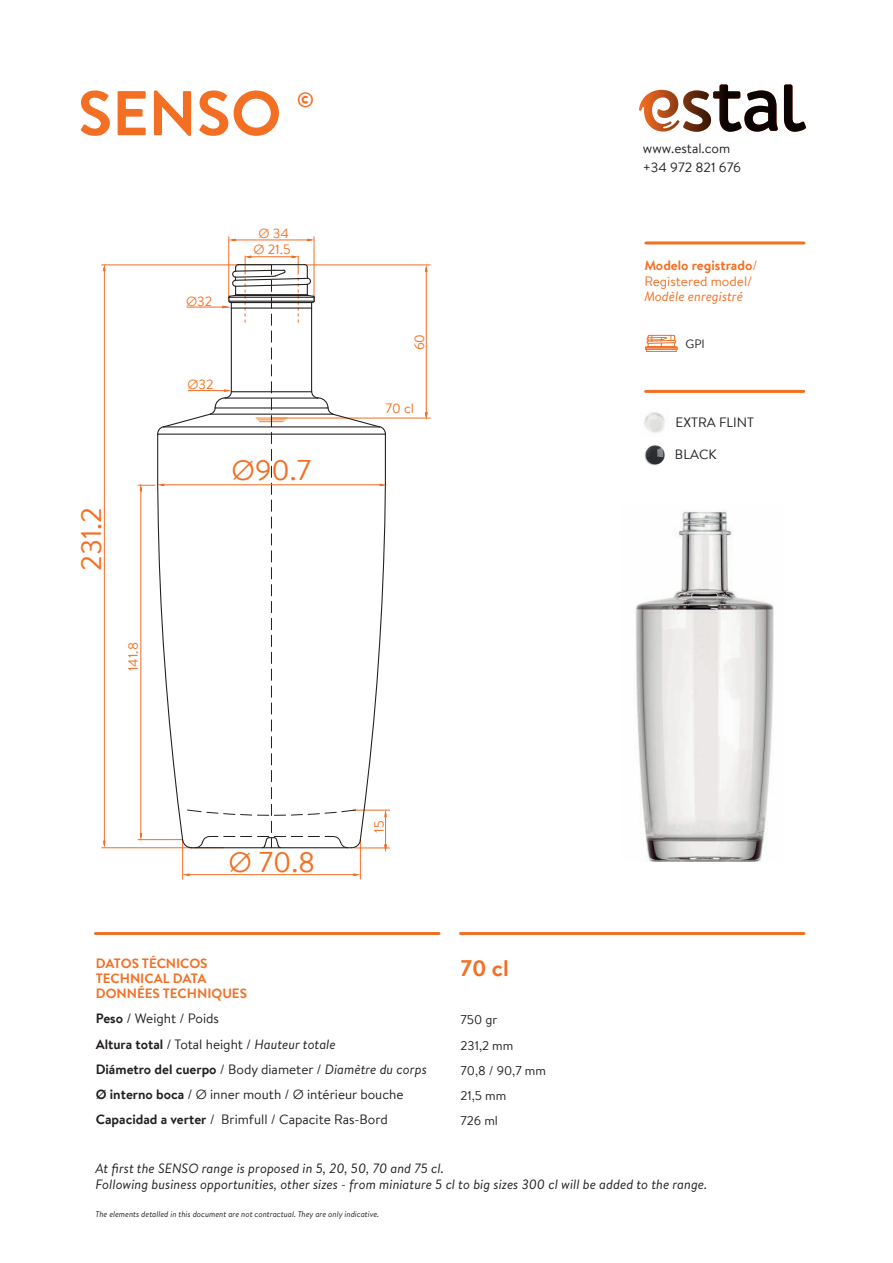
<style>
.page{position:relative;width:893px;height:1263px;background:#fff}
.page>*{position:absolute;margin:0;border:0;box-sizing:border-box;transform-origin:0 0}
.t1{font:700 63px "Brandon Text";color:#f36f23}
.t2{font:28.5px "Brandon Text";color:#f36f23}
.t3{font:700 22.5px "Brandon Text";color:#f36f23}
.t4{font:700 21px "Brandon Text";color:#f36f23}
.t5{font:13.5px/25.2px "Brandon Text";color:#231f20}
.t6{font:italic 13.5px/15.6px "Brandon Text";color:#231f20}
.t7{font:13.5px/15.6px "Brandon Text";color:#f36f23}
.t8{font:700 13.5px/15px "Brandon Text";color:#f36f23}
.t9{font:italic 13.5px "Brandon Text";color:#f36f23}
.t10{font:12.75px/25.2px "Brandon Text";color:#231f20}
.t11{font:12.15px "Brandon Text";color:#231f20}
.t12{font:italic 8.25px "Brandon Text";color:#231f20}
.s1{font-weight:700}
.s2{font-style:italic}
</style>
<div class="page">
<hr style="left:646px;top:241px;width:158px;height:3px;background:#f36f23">
<hr style="left:646px;top:390px;width:158px;height:3px;background:#f36f23">
<svg style="left:639px;top:84px;width:167px;height:48px"></svg>
<img style="left:644px;top:412px;width:21px;height:22px">
<hr style="left:314px;top:236px;width:1px;height:64px;background:#f36c23">
<hr style="left:229px;top:236px;width:1px;height:64px;background:#f36c23">
<hr style="left:272px;top:418px;width:159px;height:1px;background:#f36c23">
<hr style="left:306px;top:265px;width:125px;height:1px;background:#f36c23">
<hr style="left:360px;top:840px;width:1px;height:39px;background:#f36c23">
<hr style="left:182px;top:840px;width:1px;height:39px;background:#f36c23">
<hr style="left:101px;top:847px;width:123px;height:1px;background:#f36c23">
<hr style="left:101px;top:265px;width:171px;height:1px;background:#f36c23">
<svg style="left:645px;top:335px;width:33px;height:16px"></svg>
<hr style="left:646px;top:351px;width:30px;height:1px;background:#f36f23">
<hr style="left:256px;top:418px;width:31px;height:1px;background:#f5832b">
<svg style="left:258px;top:382px;width:27px;height:95px"></svg>
<hr style="left:157px;top:434px;width:1px;height:50px;background:#231f20">
<hr style="left:231px;top:308px;width:1px;height:84px;background:#231f20">
<hr style="left:185px;top:874px;width:173px;height:1px;background:#f36c23">
<svg style="left:182px;top:872px;width:9px;height:5px"></svg>
<svg style="left:352px;top:872px;width:9px;height:5px"></svg>
<hr style="left:158px;top:434px;width:227px;height:1px;background:#231f20">
<hr style="left:163px;top:426px;width:217px;height:1px;background:#231f20">
<hr style="left:210px;top:414px;width:123px;height:1px;background:#231f20">
<hr style="left:225px;top:397px;width:93px;height:2px;background:#231f20">
<hr style="left:215px;top:407px;width:113px;height:1px;background:#231f20">
<hr style="left:231px;top:391px;width:81px;height:1px;background:#231f20">
<hr style="left:186px;top:307px;width:37px;height:1px;background:#f36c23">
<svg style="left:157px;top:388px;width:79px;height:47px"></svg>
<hr style="left:188px;top:390px;width:37px;height:1px;background:#f36c23">
<hr style="left:231px;top:240px;width:81px;height:1px;background:#f36c23">
<svg style="left:228px;top:238px;width:9px;height:4px"></svg>
<svg style="left:306px;top:238px;width:9px;height:4px"></svg>
<svg style="left:221px;top:255px;width:94px;height:70px"></svg>
<hr style="left:426px;top:267px;width:1px;height:146px;background:#f36c23">
<svg style="left:424px;top:264px;width:4px;height:9px"></svg>
<svg style="left:424px;top:411px;width:4px;height:9px"></svg>
<hr style="left:104px;top:267px;width:1px;height:578px;background:#f36c23">
<svg style="left:102px;top:840px;width:5px;height:9px"></svg>
<svg style="left:102px;top:264px;width:5px;height:8px"></svg>
<hr style="left:311px;top:308px;width:1px;height:84px;background:#231f20">
<hr style="left:385px;top:434px;width:1px;height:50px;background:#231f20">
<svg style="left:311px;top:391px;width:75px;height:44px"></svg>
<svg style="left:138px;top:483px;width:252px;height:373px"></svg>
<img style="left:644px;top:445px;width:21px;height:21px">
<img style="left:635px;top:510px;width:139px;height:351px">
<hr style="left:95px;top:932px;width:344px;height:3px;background:#f36f23">
<hr style="left:460px;top:932px;width:344px;height:3px;background:#f36f23">
<h1 class="t1" style="left:78px;top:69px;width:205px">SENSO</h1>
<h3 class="t4" style="left:297px;top:85px;width:19px">©</h3>
<h2 class="t2" style="left:72px;top:571px;width:66px;rotate:-90deg">231.2</h2>
<p class="t7" style="left:125px;top:671px;width:30px;rotate:-90deg">141.8</p>
<p class="t7" style="left:186px;top:293px;width:28px">Ø32</p>
<p class="t7" style="left:253px;top:224px;width:39px;line-height:16px;text-align:center">Ø 34<br>Ø 21.5</p>
<p class="t7" style="left:188px;top:376px;width:28px">Ø32</p>
<h2 class="t2" style="left:232px;top:451px;width:81px">Ø90.7</h2>
<p class="t7" style="left:411px;top:350px;width:18px;rotate:-90deg">60</p>
<p class="t7" style="left:385px;top:400px;width:30px">70 cl</p>
<h2 class="t2" style="left:228px;top:842px;width:88px">Ø 70.8</h2>
<p class="t7" style="left:371px;top:833px;width:14px;rotate:-90deg">15</p>
<p class="t8" style="left:96px;top:956px;width:153px">DATOS TÉCNICOS<br>TECHNICAL DATA<br>DONNÉES TECHNIQUES</p>
<p class="t5" style="left:96px;top:1006px;width:333px"><span class="s1">Peso</span> / Weight / Poids<br><span class="s1">Altura total</span> / Total height / <span class="s2">Hauteur totale<br></span><span class="s1">Diámetro del cuerpo</span> / Body diameter / <span class="s2">Diamètre du corps </span><span class="s1">Ø interno boca</span> / Ø inner mouth / Ø intérieur bouche <span class="s1">Capacidad a verter</span> / Brimfull / Capacite Ras-Bord</p>
<h3 class="t3" style="left:460px;top:952px;width:50px">70 cl</h3>
<p class="t10" style="left:460px;top:1007px;width:87px">750 gr<br>231,2 mm<br>70,8 / 90,7 mm<br>21,5 mm<br>726 ml</p>
<p class="t5" style="left:643px;top:138px;width:100px;line-height:18.6px">www.estal.com +34 972 821 676</p>
<p class="t7" style="left:644px;top:257px;width:115px"><span class="s1">Modelo registrado</span>/<br>Registered model/</p>
<p class="t9" style="left:644px;top:287px;width:100px">Modèle enregistré</p>
<p class="t11" style="left:685px;top:336px;width:21px">GPI</p>
<p class="t5" style="left:676px;top:410px;width:80px">EXTRA FLINT</p>
<p class="t5" style="left:675px;top:442px;width:43px">BLACK</p>
<p class="t6" style="left:95px;top:1160px;width:613px">At first the SENSO range is proposed in 5, 20, 50, 70 and 75 cl.<br>Following business opportunities, other sizes - from miniature 5 cl to big sizes 300 cl will be added to the range.</p>
<p class="t12" style="left:95px;top:1208px;width:285px">The elements detalled in this document are not contractual. They are only indicative.</p>
</div>
